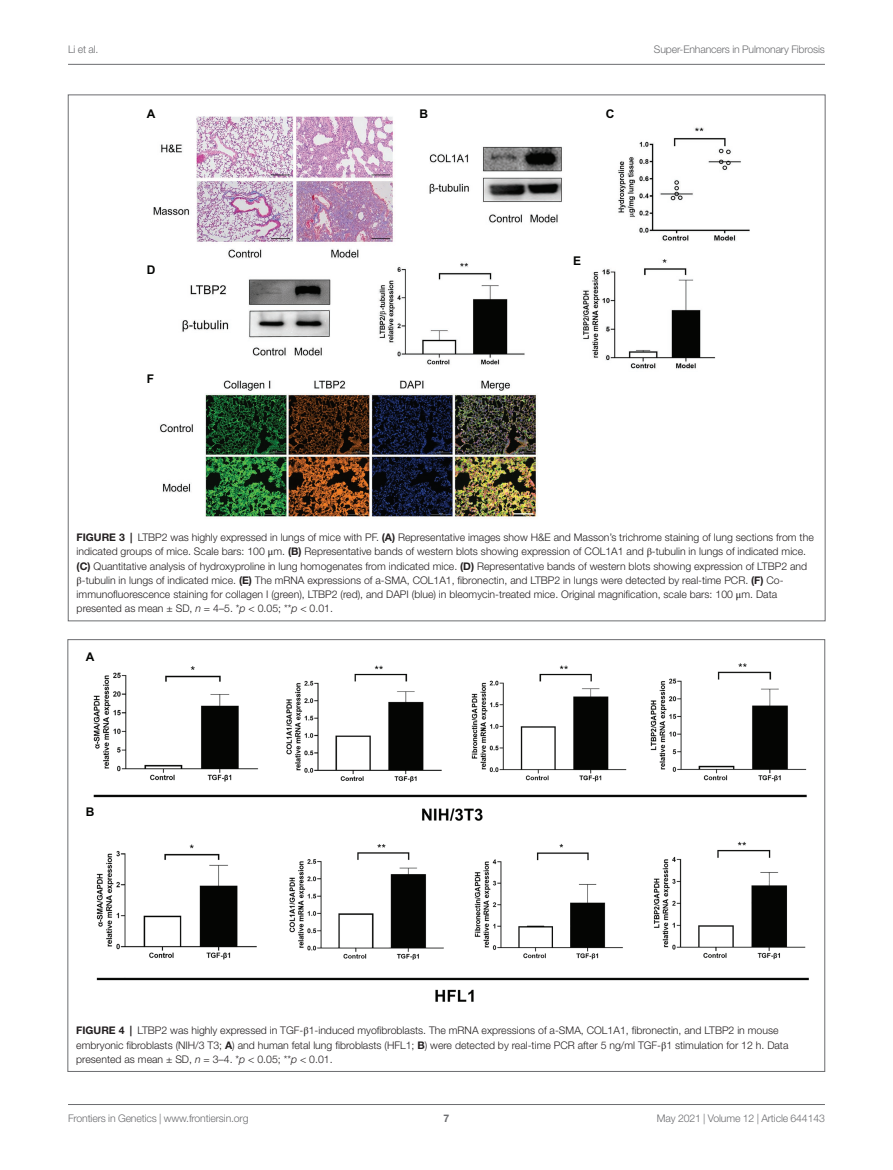
<style>
.page{position:relative;width:893px;height:1170px;background:#fff}
.page>*{position:absolute;margin:0;border:0;box-sizing:border-box;transform-origin:0 0}
.t1{font:700 12px "Arial";color:#040503}
.FIG_LEG{font:300 10.5px/14.2px "Helvetica Neue LT Std";color:#231f20}
.t2{font:300 10.5px "Helvetica Neue LT Std";letter-spacing:-.015em;color:#6c6d70}
.t3{font:700 10.5px "Helvetica Neue LT Std";color:#6c6d70}
.s1{font-weight:700}
.s2{font-family:"STIX General";font-weight:400}
.s3{font-style:italic}
</style>
<div class="page">
<hr style="left:68px;top:64px;width:757px;height:1px;background:#6c6d70">
<hr style="left:68px;top:1104px;width:757px;height:1px;background:#6c6d70">
<img style="left:153px;top:116px;width:597px;height:403px">
<img style="left:93px;top:663px;width:716px;height:339px">
<p class="t2" style="left:68px;top:42px;width:32px">Li et al.</p>
<p class="t2" style="left:654px;top:42px;width:173px">Super-Enhancers in Pulmonary Fibrosis</p>
<p class="t1" style="left:147px;top:105px;width:10px">A</p>
<p class="t1" style="left:147px;top:261px;width:10px">D</p>
<p class="t1" style="left:147px;top:370px;width:9px">F</p>
<p class="t1" style="left:419px;top:105px;width:10px">B</p>
<p class="t1" style="left:606px;top:105px;width:10px">C</p>
<p class="t1" style="left:573px;top:253px;width:10px">E</p>
<p class="FIG_LEG" style="left:77px;top:530px;width:739px"><span class="s1">FIGURE 3 |</span> LTBP2 was highly expressed in lungs of mice with PF. <span class="s1">(A)</span> Representative images show H&amp;E and Masson’s trichrome staining of lung sections from the indicated groups of mice. Scale bars: 100 <span class="s2">μ</span>m. <span class="s1">(B)</span> Representative bands of western blots showing expression of COL1A1 and <span class="s2">β</span>-tubulin in lungs of indicated mice. <span class="s1">(C)</span> Quantitative analysis of hydroxyproline in lung homogenates from indicated mice. <span class="s1">(D)</span> Representative bands of western blots showing expression of LTBP2 and <span class="s2">β</span>-tubulin in lungs of indicated mice. <span class="s1">(E)</span> The mRNA expressions of a-SMA, COL1A1, fibronectin, and LTBP2 in lungs were detected by real-time PCR. <span class="s1">(F)</span> Co&shy;immunofluorescence staining for collagen I (green), LTBP2 (red), and DAPI (blue) in bleomycin-treated mice. Original magnification, scale bars: 100 <span class="s2">μ</span>m. Data presented as mean ± SD, <span class="s3">n</span> = 4–5. *<span class="s3">p</span> &lt; 0.05; **<span class="s3">p</span> &lt; 0.01.</p>
<p class="t1" style="left:86px;top:648px;width:10px">A</p>
<p class="t1" style="left:86px;top:803px;width:10px">B</p>
<p class="FIG_LEG" style="left:76px;top:1023px;width:714px"><span class="s1">FIGURE 4 |</span> LTBP2 was highly expressed in TGF-<span class="s2">β</span>1-induced myofibroblasts. The mRNA expressions of a-SMA, COL1A1, fibronectin, and LTBP2 in mouse embryonic fibroblasts (NIH/3 T3; <span class="s1">A</span>) and human fetal lung fibroblasts (HFL1; <span class="s1">B</span>) were detected by real-time PCR after 5 ng/ml TGF-<span class="s2">β</span>1 stimulation for 12 h. Data presented as mean ± SD, <span class="s3">n</span> = 3–4. *<span class="s3">p</span> &lt; 0.05; **<span class="s3">p</span> &lt; 0.01.</p>
<p class="t2" style="left:68px;top:1111px;width:182px">Frontiers in Genetics | www.frontiersin.org</p>
<p class="t3" style="left:444px;top:1111px;width:7px">7</p>
<p class="t2" style="left:657px;top:1111px;width:169px">May 2021 | Volume 12 | Article 644143</p>
</div>
